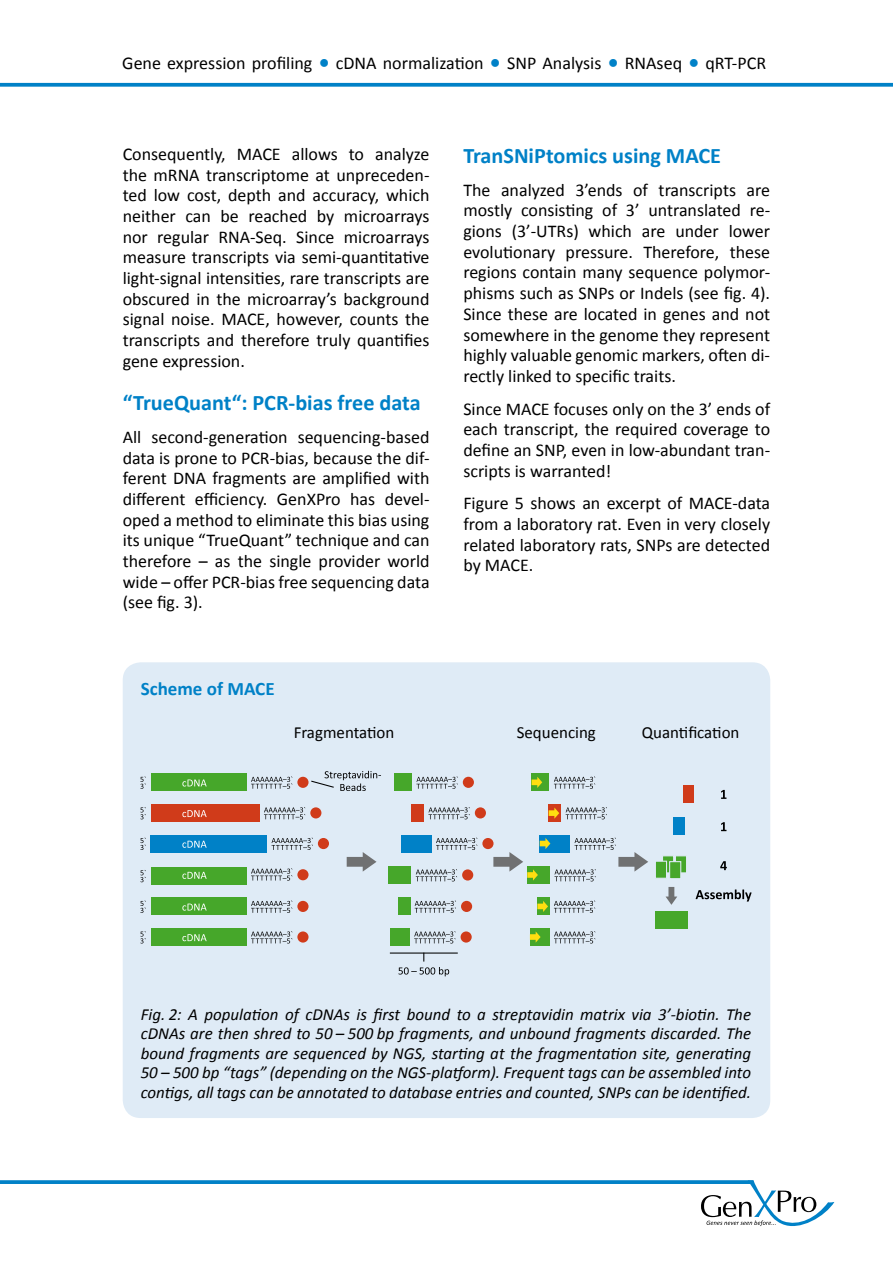
<style>
.page{position:relative;width:893px;height:1263px;background:#fff}
.page>*{position:absolute;margin:0;border:0;box-sizing:border-box;transform-origin:0 0}
.t1{font:700 22.2px "Calibri";color:#0081c7}
.t2{font:700 19.05px "Calibri";color:#0081c7}
.t3{font:18px/20.7px "Calibri";color:#000;text-align:justify}
.t4{font:italic 16.95px/19.5px "Calibri";color:#000;text-align:justify}
.t5{font:16.95px "Calibri";color:#000}
.s1{color:#0081c7}
</style>
<div class="page">
<svg style="left:0;top:83px;width:893px;height:4px;background:#158bcb"></svg>
<div style="left:123px;top:662px;width:647px;height:456px;background:#dfebf6;border-radius:18px"></div>
<div style="left:655px;top:911px;width:32px;height:18px;background:#46a72a"></div>
<div style="left:683px;top:785px;width:10px;height:17px;background:#d03b1a"></div>
<div style="left:673px;top:817px;width:12px;height:18px;background:#0081c7"></div>
<svg style="left:663px;top:856px;width:11px;height:17px"></svg>
<div style="left:675px;top:855px;width:12px;height:18px;background:#46a72a;border:1px solid #dfebf6"></div>
<div style="left:655px;top:861px;width:12px;height:18px;background:#46a72a;border:1px solid #dfebf6"></div>
<div style="left:669px;top:861px;width:12px;height:18px;background:#46a72a;border:1px solid #dfebf6"></div>
<svg style="left:347px;top:852px;width:29px;height:20px"></svg>
<svg style="left:665px;top:887px;width:12px;height:18px"></svg>
<div style="left:151px;top:773px;width:95px;height:18px;background:#46a72a"></div>
<div style="left:297px;top:777px;width:12px;height:11px;background:#d03b1a;border-radius:50%"></div>
<svg style="left:251px;top:776px;width:41px;height:13px"></svg>
<svg style="left:140px;top:776px;width:6px;height:13px"></svg>
<svg style="left:182px;top:779px;width:25px;height:7px"></svg>
<div style="left:394px;top:773px;width:18px;height:18px;background:#46a72a"></div>
<div style="left:463px;top:777px;width:11px;height:11px;background:#d03b1a;border-radius:50%"></div>
<svg style="left:416px;top:776px;width:42px;height:13px"></svg>
<div style="left:532px;top:773px;width:17px;height:18px;background:#46a72a"></div>
<svg style="left:532px;top:777px;width:10px;height:11px"></svg>
<svg style="left:554px;top:776px;width:41px;height:13px"></svg>
<div style="left:151px;top:804px;width:108px;height:18px;background:#d03b1a"></div>
<div style="left:310px;top:807px;width:11px;height:11px;background:#d03b1a;border-radius:50%"></div>
<svg style="left:182px;top:810px;width:25px;height:7px"></svg>
<svg style="left:140px;top:807px;width:6px;height:12px"></svg>
<svg style="left:264px;top:807px;width:41px;height:12px"></svg>
<div style="left:411px;top:804px;width:13px;height:18px;background:#d03b1a"></div>
<div style="left:475px;top:807px;width:11px;height:11px;background:#d03b1a;border-radius:50%"></div>
<svg style="left:428px;top:807px;width:42px;height:12px"></svg>
<div style="left:549px;top:804px;width:12px;height:18px;background:#d03b1a"></div>
<svg style="left:549px;top:807px;width:10px;height:12px"></svg>
<svg style="left:566px;top:807px;width:41px;height:12px"></svg>
<div style="left:151px;top:835px;width:116px;height:17px;background:#0081c7"></div>
<div style="left:318px;top:838px;width:11px;height:11px;background:#d03b1a;border-radius:50%"></div>
<svg style="left:182px;top:841px;width:25px;height:7px"></svg>
<svg style="left:140px;top:838px;width:6px;height:12px"></svg>
<svg style="left:271px;top:838px;width:42px;height:12px"></svg>
<div style="left:401px;top:835px;width:30px;height:17px;background:#0081c7"></div>
<div style="left:482px;top:838px;width:11px;height:11px;background:#d03b1a;border-radius:50%"></div>
<svg style="left:436px;top:838px;width:41px;height:12px"></svg>
<div style="left:540px;top:835px;width:30px;height:17px;background:#0081c7"></div>
<div style="left:151px;top:867px;width:95px;height:18px;background:#46a72a"></div>
<div style="left:297px;top:869px;width:12px;height:11px;background:#d03b1a;border-radius:50%"></div>
<svg style="left:182px;top:872px;width:25px;height:7px"></svg>
<svg style="left:140px;top:870px;width:6px;height:12px"></svg>
<svg style="left:251px;top:868px;width:41px;height:13px"></svg>
<div style="left:388px;top:866px;width:23px;height:18px;background:#46a72a"></div>
<div style="left:462px;top:869px;width:11px;height:11px;background:#d03b1a;border-radius:50%"></div>
<svg style="left:416px;top:869px;width:41px;height:12px"></svg>
<div style="left:527px;top:866px;width:23px;height:18px;background:#46a72a"></div>
<svg style="left:493px;top:838px;width:155px;height:43px"></svg>
<div style="left:151px;top:897px;width:95px;height:18px;background:#46a72a"></div>
<div style="left:297px;top:901px;width:12px;height:11px;background:#d03b1a;border-radius:50%"></div>
<svg style="left:182px;top:903px;width:25px;height:8px"></svg>
<svg style="left:140px;top:900px;width:6px;height:13px"></svg>
<svg style="left:251px;top:900px;width:41px;height:13px"></svg>
<div style="left:398px;top:897px;width:12px;height:18px;background:#46a72a"></div>
<div style="left:461px;top:901px;width:11px;height:11px;background:#d03b1a;border-radius:50%"></div>
<svg style="left:415px;top:900px;width:41px;height:13px"></svg>
<div style="left:537px;top:897px;width:12px;height:18px;background:#46a72a"></div>
<svg style="left:537px;top:901px;width:11px;height:11px"></svg>
<svg style="left:554px;top:900px;width:41px;height:13px"></svg>
<div style="left:151px;top:928px;width:95px;height:18px;background:#46a72a"></div>
<div style="left:297px;top:931px;width:12px;height:11px;background:#d03b1a;border-radius:50%"></div>
<svg style="left:182px;top:934px;width:25px;height:7px"></svg>
<svg style="left:140px;top:931px;width:6px;height:12px"></svg>
<svg style="left:251px;top:931px;width:41px;height:12px"></svg>
<div style="left:390px;top:928px;width:20px;height:18px;background:#46a72a"></div>
<div style="left:461px;top:931px;width:11px;height:11px;background:#d03b1a;border-radius:50%"></div>
<svg style="left:414px;top:931px;width:42px;height:12px"></svg>
<div style="left:530px;top:928px;width:19px;height:18px;background:#46a72a"></div>
<svg style="left:530px;top:931px;width:11px;height:12px"></svg>
<svg style="left:554px;top:931px;width:41px;height:12px"></svg>
<svg style="left:311px;top:771px;width:70px;height:20px"></svg>
<svg style="left:398px;top:967px;width:51px;height:9px"></svg>
<hr style="left:390px;top:952px;width:68px;height:1px;background:#000">
<svg style="left:696px;top:889px;width:55px;height:12px"></svg>
<svg style="left:721px;top:790px;width:5px;height:9px"></svg>
<svg style="left:721px;top:822px;width:5px;height:9px"></svg>
<svg style="left:720px;top:861px;width:7px;height:9px"></svg>
<svg style="left:701px;top:1180px;width:133px;height:46px"></svg>
<svg style="left:0;top:1180px;width:753px;height:4px;background:#0e87c9"></svg>
<p class="t3" style="left:122px;top:53px;width:645px">Gene expression profiling <span class="s1">●</span> cDNA normalization <span class="s1">●</span> SNP Analysis <span class="s1">●</span> RNAseq <span class="s1">●</span> qRT-PCR</p>
<p class="t3" style="left:123px;top:144px;width:308px">Consequently, MACE allows to analyze the mRNA transcriptome at unpreceden&shy;ted low cost, depth and accuracy, which neither can be reached by microarrays nor regular RNA-Seq. Since microarrays measure transcripts via semi-quantitative light-signal intensities, rare transcripts are obscured in the microarray’s background signal noise. MACE, however, counts the transcripts and therefore truly quantifies gene expression.</p>
<p class="t1" style="left:123px;top:389px;width:300px">“TrueQuant“: PCR-bias free data</p>
<p class="t3" style="left:123px;top:427px;width:308px">All second-generation sequencing-based data is prone to PCR-bias, because the dif&shy;ferent DNA fragments are amplified with different efficiency. GenXPro has devel&shy;oped a method to eliminate this bias using its unique “TrueQuant” technique and can therefore – as the single provider world wide – offer PCR-bias free sequencing data (see fig. 3).</p>
<p class="t2" style="left:141px;top:676px;width:135px">Scheme of MACE</p>
<p class="t1" style="left:463px;top:142px;width:259px">TranSNiPtomics using MACE</p>
<p class="t3" style="left:463px;top:179px;width:308px">The analyzed 3’ends of transcripts are mostly consisting of 3’ untranslated re&shy;gions (3’-UTRs) which are under lower evolutionary pressure. Therefore, these regions contain many sequence polymor&shy;phisms such as SNPs or Indels (see fig. 4).<br>Since these are located in genes and not somewhere in the genome they represent highly valuable genomic markers, often di&shy;rectly linked to specific traits.</p>
<p class="t3" style="left:463px;top:398px;width:308px">Since MACE focuses only on the 3’ ends of each transcript, the required coverage to define an SNP, even in low-abundant tran&shy;scripts is warranted!</p>
<p class="t3" style="left:463px;top:493px;width:308px">Figure 5 shows an excerpt of MACE-data from a laboratory rat. Even in very closely related laboratory rats, SNPs are detected by MACE.</p>
<p class="t5" style="left:294px;top:722px;width:102px">Fragmentation</p>
<p class="t5" style="left:517px;top:722px;width:81px">Sequencing</p>
<p class="t5" style="left:642px;top:722px;width:99px">Quantification</p>
<p class="t4" style="left:141px;top:1004px;width:612px">Fig. 2: A population of cDNAs is first bound to a streptavidin matrix via 3’-biotin. The cDNAs are then shred to 50 – 500 bp fragments, and unbound fragments discarded. The bound fragments are sequenced by NGS, starting at the fragmentation site, generating 50 – 500 bp “tags” (depending on the NGS-platform). Frequent tags can be assembled into contigs, all tags can be annotated to database entries and counted, SNPs can be identified.</p>
</div>
